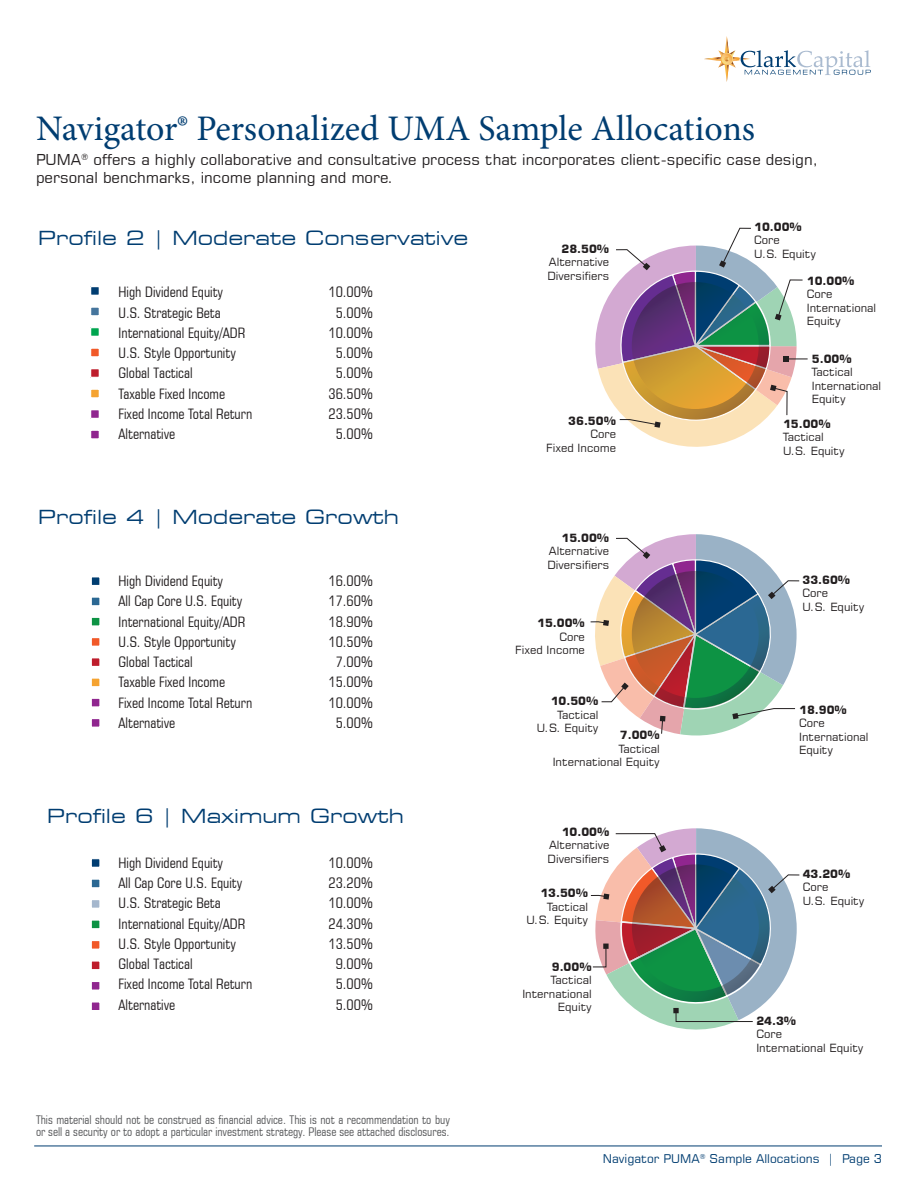
<style>
.page{position:relative;width:918px;height:1188px;background:#fff}
.page>*{position:absolute;margin:0;border:0;box-sizing:border-box;transform-origin:0 0}
.t1{font:36px "Minion Pro";color:#003d71}
.t2{font:expanded 19.35px "Square 721 BT";color:#003d71}
.Bullets-First_Tier{font:15px/18px "Square 721 BT";color:#231f20}
.t3{font:condensed 14.4px "Square 721 BT";color:#231f20}
.Disclaimer{font:condensed 12px/12px "Square 721 BT";color:#57585a}
.t4{font:12px "Square 721 BT";color:#003d71}
.t5{font:11.25px/13.5px "Square 721 BT";color:#231f20}
.s1{font-weight:700}
</style>
<div class="page">
<hr style="left:34px;top:1146px;width:848px;height:1px;background:#003d71">
<svg style="left:704px;top:36px;width:167px;height:46px"></svg>
<div style="left:91px;top:287px;width:8px;height:8px;background:#003d71"></div>
<div style="left:90px;top:286px;width:10px;height:10px;border:1px solid #fff"></div>
<div style="left:91px;top:307px;width:8px;height:9px;background:#45759d"></div>
<div style="left:90px;top:307px;width:10px;height:9px;border:1px solid #fff"></div>
<div style="left:91px;top:389px;width:8px;height:9px;background:#f5a331"></div>
<div style="left:90px;top:389px;width:10px;height:9px;border:1px solid #fff"></div>
<div style="left:91px;top:410px;width:8px;height:8px;background:#90268f"></div>
<div style="left:90px;top:409px;width:10px;height:10px;border:1px solid #fff"></div>
<div style="left:91px;top:430px;width:8px;height:9px;background:#90268f"></div>
<div style="left:90px;top:430px;width:10px;height:10px;border:1px solid #fff"></div>
<div style="left:91px;top:577px;width:9px;height:9px;background:#003d71"></div>
<div style="left:91px;top:576px;width:10px;height:10px;border:1px solid #fff"></div>
<div style="left:91px;top:597px;width:9px;height:9px;background:#2b6893"></div>
<div style="left:91px;top:596px;width:10px;height:10px;border:1px solid #fff"></div>
<div style="left:91px;top:617px;width:9px;height:9px;background:#0d9344"></div>
<div style="left:91px;top:617px;width:10px;height:10px;border:1px solid #fff"></div>
<div style="left:91px;top:678px;width:9px;height:9px;background:#f5a331"></div>
<div style="left:91px;top:677px;width:10px;height:10px;border:1px solid #fff"></div>
<div style="left:91px;top:658px;width:9px;height:8px;background:#be1d2c"></div>
<div style="left:91px;top:657px;width:10px;height:10px;border:1px solid #fff"></div>
<div style="left:91px;top:638px;width:9px;height:8px;background:#f15929"></div>
<div style="left:91px;top:637px;width:10px;height:10px;border:1px solid #fff"></div>
<div style="left:91px;top:698px;width:9px;height:9px;background:#90268f"></div>
<div style="left:91px;top:698px;width:10px;height:10px;border:1px solid #fff"></div>
<div style="left:91px;top:719px;width:9px;height:8px;background:#90268f"></div>
<div style="left:91px;top:718px;width:10px;height:10px;border:1px solid #fff"></div>
<div style="left:91px;top:859px;width:9px;height:8px;background:#003d71"></div>
<div style="left:91px;top:858px;width:10px;height:10px;border:1px solid #fff"></div>
<div style="left:91px;top:879px;width:9px;height:9px;background:#2b6893"></div>
<div style="left:91px;top:879px;width:10px;height:9px;border:1px solid #fff"></div>
<div style="left:91px;top:900px;width:9px;height:8px;background:#a5b7cd"></div>
<div style="left:91px;top:899px;width:10px;height:10px;border:1px solid #fff"></div>
<div style="left:91px;top:920px;width:9px;height:9px;background:#0d9344"></div>
<div style="left:91px;top:919px;width:10px;height:10px;border:1px solid #fff"></div>
<div style="left:91px;top:961px;width:9px;height:9px;background:#be1d2c"></div>
<div style="left:91px;top:960px;width:10px;height:10px;border:1px solid #fff"></div>
<div style="left:91px;top:941px;width:9px;height:8px;background:#f15929"></div>
<div style="left:91px;top:940px;width:10px;height:10px;border:1px solid #fff"></div>
<div style="left:91px;top:981px;width:9px;height:9px;background:#90268f"></div>
<div style="left:91px;top:981px;width:10px;height:10px;border:1px solid #fff"></div>
<div style="left:91px;top:1002px;width:9px;height:9px;background:#90268f"></div>
<div style="left:91px;top:1001px;width:10px;height:10px;border:1px solid #fff"></div>
<div style="left:91px;top:348px;width:8px;height:9px;background:#f15929"></div>
<div style="left:90px;top:348px;width:10px;height:9px;border:1px solid #fff"></div>
<div style="left:91px;top:369px;width:8px;height:8px;background:#be1d2c"></div>
<div style="left:90px;top:368px;width:10px;height:10px;border:1px solid #fff"></div>
<div style="left:91px;top:328px;width:8px;height:8px;background:#00a54f"></div>
<div style="left:90px;top:327px;width:10px;height:10px;border:1px solid #fff"></div>
<svg style="left:590px;top:828px;width:210px;height:202px"></svg>
<svg style="left:595px;top:227px;width:213px;height:220px"></svg>
<svg style="left:590px;top:534px;width:210px;height:202px"></svg>
<p class="t1" style="left:36px;top:104px;width:720px">Navigator® Personalized UMA Sample Allocations</p>
<p class="Bullets-First_Tier" style="left:36px;top:151px;width:783px">PUMA<sup>®</sup> offers a highly collaborative and consultative process that incorporates client-specific case design, personal benchmarks, income planning and more.</p>
<p class="t2" style="left:38px;top:227px;width:432px">Profile 2 | Moderate Conservative</p>
<p class="t3" style="left:119px;top:283px;width:106px">High Dividend Equity</p>
<p class="t3" style="left:328px;top:283px;width:46px">10.00%</p>
<p class="t3" style="left:119px;top:304px;width:104px">U.S. Strategic Beta</p>
<p class="t3" style="left:336px;top:304px;width:39px">5.00%</p>
<p class="t3" style="left:119px;top:324px;width:128px">International Equity/ADR</p>
<p class="t3" style="left:328px;top:324px;width:46px">10.00%</p>
<p class="t3" style="left:119px;top:344px;width:119px">U.S. Style Opportunity</p>
<p class="t3" style="left:336px;top:344px;width:39px">5.00%</p>
<p class="t3" style="left:119px;top:365px;width:76px">Global Tactical</p>
<p class="t3" style="left:336px;top:365px;width:39px">5.00%</p>
<p class="t3" style="left:119px;top:385px;width:108px">Taxable Fixed Income</p>
<p class="t3" style="left:328px;top:385px;width:46px">36.50%</p>
<p class="t3" style="left:119px;top:405px;width:135px">Fixed Income Total Return</p>
<p class="t3" style="left:328px;top:405px;width:46px">23.50%</p>
<p class="t3" style="left:119px;top:426px;width:58px">Alternative</p>
<p class="t3" style="left:336px;top:426px;width:39px">5.00%</p>
<p class="t2" style="left:38px;top:505px;width:362px">Profile 4 | Moderate Growth</p>
<p class="t3" style="left:119px;top:572px;width:106px">High Dividend Equity</p>
<p class="t3" style="left:328px;top:572px;width:46px">16.00%</p>
<p class="t3" style="left:119px;top:592px;width:125px">All Cap Core U.S. Equity</p>
<p class="t3" style="left:328px;top:592px;width:46px">17.60%</p>
<p class="t3" style="left:119px;top:613px;width:128px">International Equity/ADR</p>
<p class="t3" style="left:328px;top:613px;width:46px">18.90%</p>
<p class="t3" style="left:119px;top:633px;width:119px">U.S. Style Opportunity</p>
<p class="t3" style="left:328px;top:633px;width:46px">10.50%</p>
<p class="t3" style="left:119px;top:653px;width:76px">Global Tactical</p>
<p class="t3" style="left:336px;top:653px;width:39px">7.00%</p>
<p class="t3" style="left:119px;top:674px;width:108px">Taxable Fixed Income</p>
<p class="t3" style="left:328px;top:674px;width:46px">15.00%</p>
<p class="t3" style="left:119px;top:694px;width:135px">Fixed Income Total Return</p>
<p class="t3" style="left:328px;top:694px;width:46px">10.00%</p>
<p class="t3" style="left:119px;top:714px;width:58px">Alternative</p>
<p class="t3" style="left:336px;top:714px;width:39px">5.00%</p>
<p class="t2" style="left:47px;top:805px;width:358px">Profile 6 | Maximum Growth</p>
<p class="t3" style="left:119px;top:854px;width:106px">High Dividend Equity</p>
<p class="t3" style="left:328px;top:854px;width:46px">10.00%</p>
<p class="t3" style="left:119px;top:874px;width:125px">All Cap Core U.S. Equity</p>
<p class="t3" style="left:328px;top:874px;width:46px">23.20%</p>
<p class="t3" style="left:119px;top:894px;width:104px">U.S. Strategic Beta</p>
<p class="t3" style="left:328px;top:894px;width:46px">10.00%</p>
<p class="t3" style="left:119px;top:915px;width:128px">International Equity/ADR</p>
<p class="t3" style="left:328px;top:915px;width:46px">24.30%</p>
<p class="t3" style="left:119px;top:935px;width:119px">U.S. Style Opportunity</p>
<p class="t3" style="left:328px;top:935px;width:46px">13.50%</p>
<p class="t3" style="left:119px;top:955px;width:76px">Global Tactical</p>
<p class="t3" style="left:336px;top:955px;width:39px">9.00%</p>
<p class="t3" style="left:119px;top:976px;width:135px">Fixed Income Total Return</p>
<p class="t3" style="left:336px;top:976px;width:39px">5.00%</p>
<p class="t3" style="left:119px;top:996px;width:58px">Alternative</p>
<p class="t3" style="left:336px;top:996px;width:39px">5.00%</p>
<p class="Disclaimer" style="left:36px;top:1114px;width:416px">This material should not be construed as financial advice. This is not a recommendation to buy or sell a security or to adopt a particular investment strategy. Please see attached disclosures.</p>
<p class="t5" style="left:547px;top:242px;width:63px;text-align:justify;text-indent:14px"><span class="s1">28.50% </span>Alternative Diversifiers</p>
<p class="t5" style="left:546px;top:414px;width:71px;text-align:right"><span class="s1">36.50%<br></span>Core<br>Fixed Income</p>
<p class="t5" style="left:547px;top:531px;width:63px;text-align:justify;text-indent:14px"><span class="s1">15.00% </span>Alternative Diversifiers</p>
<p class="t5" style="left:515px;top:616px;width:71px;text-align:right"><span class="s1">15.00%<br></span>Core<br>Fixed Income</p>
<p class="t5" style="left:537px;top:694px;width:63px;text-align:right"><span class="s1">10.50%<br></span>Tactical<br>U.S. Equity</p>
<p class="t5" style="left:553px;top:728px;width:109px;text-align:right"><span class="s1">7.00%<br></span>Tactical<br>International Equity</p>
<p class="t5" style="left:548px;top:825px;width:63px;text-align:justify;text-indent:14px"><span class="s1">10.00% </span>Alternative Diversifiers</p>
<p class="t5" style="left:526px;top:886px;width:63px;text-align:right"><span class="s1">13.50%<br></span>Tactical<br>U.S. Equity</p>
<p class="t5" style="left:522px;top:960px;width:71px;text-align:right"><span class="s1">9.00%<br></span>Tactical<br>International<br>Equity</p>
<p class="t5" style="left:754px;top:220px;width:63px"><span class="s1">10.00%<br></span>Core<br>U.S. Equity</p>
<p class="t5" style="left:807px;top:274px;width:71px"><span class="s1">10.00%<br></span>Core<br>International<br>Equity</p>
<p class="t5" style="left:812px;top:352px;width:71px"><span class="s1">5.00%<br></span>Tactical<br>International<br>Equity</p>
<p class="t5" style="left:783px;top:417px;width:63px"><span class="s1">15.00%<br></span>Tactical<br>U.S. Equity</p>
<p class="t5" style="left:803px;top:573px;width:63px"><span class="s1">33.60%<br></span>Core<br>U.S. Equity</p>
<p class="t5" style="left:799px;top:703px;width:71px"><span class="s1">18.90%<br></span>Core<br>International<br>Equity</p>
<p class="t5" style="left:803px;top:867px;width:63px"><span class="s1">43.20%<br></span>Core<br>U.S. Equity</p>
<p class="t5" style="left:756px;top:1014px;width:109px"><span class="s1">24.3%<br></span>Core<br>International Equity</p>
<p class="t4" style="left:603px;top:1151px;width:281px">Navigator PUMA<sup>®</sup> Sample Allocations | Page 3</p>
</div>
